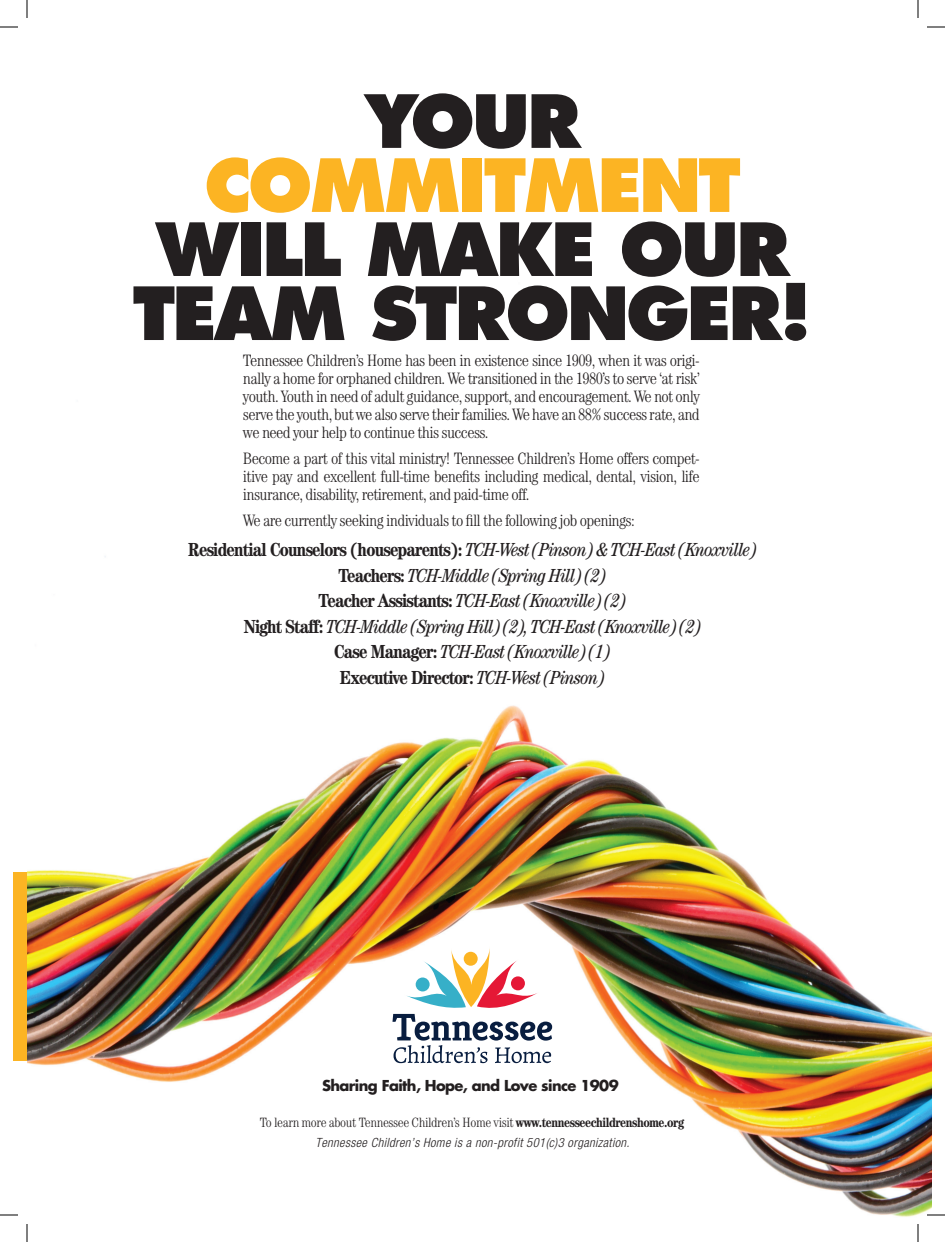
<style>
.page{position:relative;width:945px;height:1242px;background:#fff}
.page>*{position:absolute;margin:0;border:0;box-sizing:border-box;transform-origin:0 0}
.t1{font:800 71.1px/64.1px "Futura";letter-spacing:-.04em;color:#231f20;text-align:center}
.t2{font:800 71.1px "Futura";letter-spacing:-.04em;color:#fcb423}
.t3{font:italic condensed 18.9px/25.5px "Century";letter-spacing:-.04em;color:#231f20;text-align:center}
.t4{font:300 condensed 16.5px/18px "Century";letter-spacing:-.04em;color:#231f20;text-align:justify}
.t5{font:700 14.7px "Futura";letter-spacing:-.04em;color:#231f20}
.t6{font:300 condensed 13.5px "Century";letter-spacing:-.03em;color:#231f20}
.t7{font:italic 300 condensed 12.75px "Helvetica Neue";letter-spacing:.03em;color:#231f20}
.t8{font:300 condensed 10.5px "Helvetica Neue";letter-spacing:.19em;color:#231f20}
.s1{font-weight:700;font-style:normal}
.s2{font-weight:700}
.s3{font-family:"Helvetica Neue LT Std";font-weight:700;font-stretch:expanded}
.s4{font-family:"Helvetica Neue LT Std";font-weight:400;font-stretch:expanded}
</style>
<div class="page">
<img style="left:27px;top:556px;width:905px;height:661px">
<svg style="left:392px;top:946px;width:160px;height:117px"></svg>
<div style="left:14px;top:872px;width:13px;height:189px;background:#fcb423"></div>
<svg style="left:0;top:26px;width:18px;height:2px"></svg>
<svg style="left:26px;top:0;width:2px;height:18px"></svg>
<svg style="left:927px;top:26px;width:18px;height:2px"></svg>
<svg style="left:917px;top:0;width:2px;height:18px"></svg>
<svg style="left:927px;top:1214px;width:18px;height:2px"></svg>
<svg style="left:917px;top:1224px;width:2px;height:18px"></svg>
<svg style="left:0;top:1214px;width:18px;height:2px"></svg>
<svg style="left:26px;top:1224px;width:2px;height:18px"></svg>
<h1 class="t1" style="left:364px;top:90px;width:218px">YOUR</h1>
<h1 class="t2" style="left:204px;top:142px;width:538px">COMMITMENT</h1>
<h1 class="t1" style="left:133px;top:218px;width:681px">WILL MAKE OUR<br>TEAM STRONGER!</h1>
<p class="t4" style="left:243px;top:351px;width:458px">Tennessee Children’s Home has been in existence since 1909, when it was origi&shy;nally a home for orphaned children. We transitioned in the 1980’s to serve ‘at risk’ youth. Youth in need of adult guidance, support, and encouragement. We not only serve the youth, but we also serve their families. We have an 88% success rate, and we need your help to continue this success.</p>
<p class="t4" style="left:243px;top:449px;width:458px">Become a part of this vital ministry! Tennessee Children’s Home offers compet&shy;itive pay and excellent full-time benefits including medical, dental, vision, life insurance, disability, retirement, and paid-time off.</p>
<p class="t4" style="left:243px;top:511px;width:393px">We are currently seeking individuals to fill the following job openings:</p>
<p class="t3" style="left:188px;top:537px;width:571px"><span class="s1">Residential Counselors (houseparents):</span> TCH-West (Pinson) &amp; TCH-East (Knoxville)<br><span class="s1">Teachers:</span> TCH-Middle (Spring Hill) (2)<br><span class="s1">Teacher Assistants:</span> TCH-East (Knoxville) (2)<br><span class="s1">Night Staff:</span> TCH-Middle (Spring Hill) (2), TCH-East (Knoxville) (2)<br><span class="s1">Case Manager:</span> TCH-East (Knoxville) (1)<br><span class="s1">Executive Director:</span> TCH-West (Pinson)</p>
<p class="t5" style="left:322px;top:1075px;width:298px">Sharing Faith, Hope, and Love since 1909</p>
<p class="t6" style="left:260px;top:1115px;width:426px">To learn more about Tennessee Children’s Home visit <span class="s2">www.tennesseechildrenshome.org</span></p>
<p class="t7" style="left:315px;top:1136px;width:316px">Tennessee Children’s Home is a non-profit 501(c)3 organization.</p>
<p class="t8" style="left:382px;top:1132px;width:183px"><span class="s3">PATHWAYS</span> <span class="s4">/</span> SUMMER 2020</p>
<p class="t8" style="left:559px;top:1132px;width:7px">1</p>
</div>
